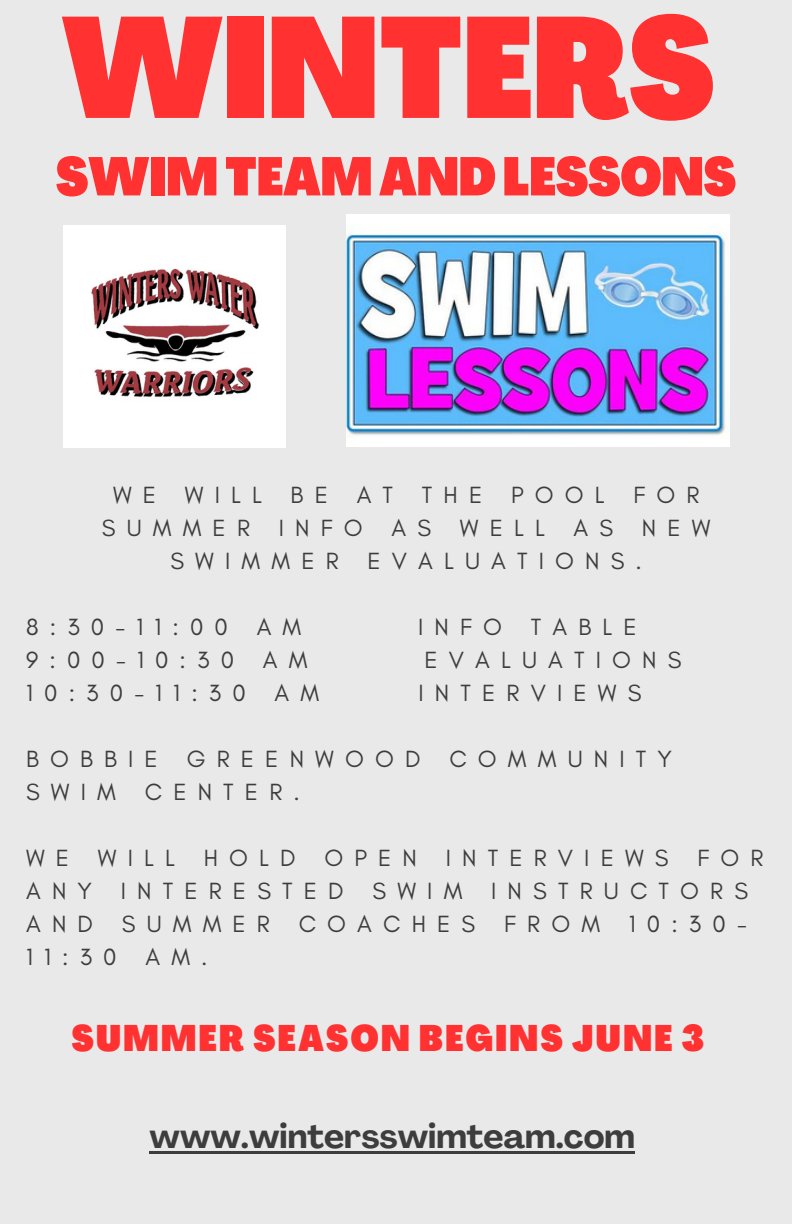
<style>
.page{position:relative;width:792px;height:1224px;background:#eae9ea}
.page>*{position:absolute;margin:0;border:0;box-sizing:border-box;transform-origin:0 0}
.t1{font:900 140.6px "Agrandir Tight";color:#ff3131}
.t2{font:900 53.4px "Agrandir Tight";color:#ff3131}
.t3{font:900 36.2px "Agrandir Tight";letter-spacing:.07em;color:#ff3131}
.t4{font:700 33.8px "Agrandir";color:#3d3d3d}
.t5{font:23.8px/33px "Glacial Indifference";letter-spacing:.465em;color:#3d3d3d}
</style>
<div class="page">
<img style="left:63px;top:225px;width:222px;height:222px">
<img style="left:347px;top:214px;width:382px;height:233px">
<hr style="left:150px;top:1151px;width:485px;height:3px;background:#3d3d3d">
<p class="t1" style="left:62px;top:12px;width:654px">WINTERS</p>
<p class="t2" style="left:56px;top:155px;width:682px">SWIMTEAMANDLESSONS</p>
<h2 class="t5" style="left:102px;top:478px;width:610px;text-align:center">WE WILL BE AT THE POOL FOR<br>SUMMER INFO AS WELL AS NEW<br>SWIMMER EVALUATIONS.</h2>
<p class="t5" style="left:26px;top:610px;width:277px">8:30-11:00 AM</p>
<p class="t5" style="left:418px;top:610px;width:220px">INFO TABLE</p>
<p class="t5" style="left:26px;top:643px;width:283px">9:00-10:30 AM</p>
<p class="t5" style="left:424px;top:643px;width:258px">EVALUATIONS</p>
<p class="t5" style="left:26px;top:676px;width:295px">10:30-11:30 AM</p>
<p class="t5" style="left:418px;top:676px;width:224px">INTERVIEWS</p>
<p class="t5" style="left:26px;top:742px;width:647px">BOBBIE GREENWOOD COMMUNITY<br>SWIM CENTER.</p>
<p class="t5" style="left:26px;top:841px;width:739px">WE WILL HOLD OPEN INTERVIEWS FOR<br>ANY INTERESTED SWIM INSTRUCTORS<br>AND SUMMER COACHES FROM 10:30-<br>11:30 AM.</p>
<h3 class="t3" style="left:72px;top:1024px;width:634px">SUMMER SEASON BEGINS JUNE 3</h3>
<h4 class="t4" style="left:150px;top:1122px;width:487px">www.wintersswimteam.com</h4>
</div>
